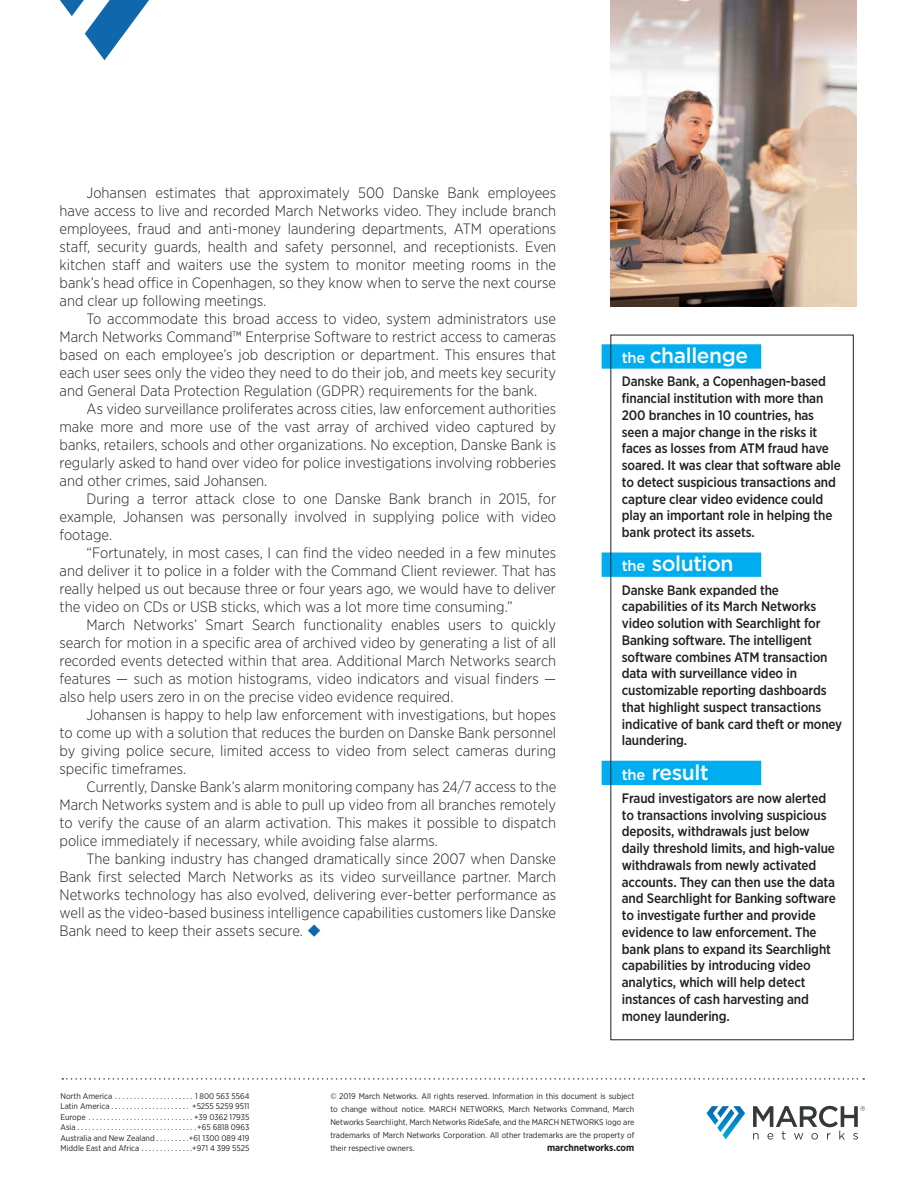
<style>
.page{position:relative;width:918px;height:1188px;background:#fff}
.page>*{position:absolute;margin:0;border:0;box-sizing:border-box;transform-origin:0 0}
.challege_2{font:500 21.3px "Gotham";letter-spacing:-.02em;color:#fff}
.Body_regular{font:300 15px/18px "Gotham Narrow";color:#231f20;text-align:justify}
.indent_challenge{font:500 13.65px/16.8px "Gotham Narrow";letter-spacing:-.01em;color:#231f20}
.copyright{font:700 9.75px "Gotham Narrow";color:#231f20}
.t1{font:8.25px/10.5px "Gotham Narrow";color:#231f20;text-align:justify}
.s1{color:#1167ac}
.s2{font-size:15px}
</style>
<div class="page">
<svg style="left:60px;top:0;width:89px;height:60px"></svg>
<svg style="left:62px;top:1078px;width:802px;height:2px"></svg>
<svg style="left:707px;top:1106px;width:38px;height:33px"></svg>
<svg style="left:753px;top:1106px;width:112px;height:34px"></svg>
<div style="left:602px;top:344px;width:159px;height:25px;background:#00aeef"></div>
<div style="left:602px;top:553px;width:159px;height:24px;background:#00aeef"></div>
<div style="left:602px;top:761px;width:159px;height:24px;background:#00aeef"></div>
<div style="left:611px;top:335px;width:243px;height:705px;border:1px solid #231f20"></div>
<img style="left:611px;top:0;width:245px;height:307px">
<p class="Body_regular" style="left:60px;top:183px;width:498px;text-indent:27px">Johansen estimates that approximately 500 Danske Bank employees have access to live and recorded March Networks video. They include branch employees, fraud and anti-money laundering departments, ATM operations staff, security guards, health and safety personnel, and receptionists. Even kitchen staff and waiters use the system to monitor meeting rooms in the bank’s head office in Copenhagen, so they know when to serve the next course and clear up following meetings.</p>
<p class="Body_regular" style="left:60px;top:309px;width:498px;text-indent:27px">To accommodate this broad access to video, system administrators use March Networks Command™ Enterprise Software to restrict access to cameras based on each employee’s job description or department. This ensures that each user sees only the video they need to do their job, and meets key security and General Data Protection Regulation (GDPR) requirements for the bank.</p>
<p class="Body_regular" style="left:60px;top:399px;width:498px;text-indent:27px">As video surveillance proliferates across cities, law enforcement authorities make more and more use of the vast array of archived video captured by banks, retailers, schools and other organizations. No exception, Danske Bank is regularly asked to hand over video for police investigations involving robberies and other crimes, said Johansen.</p>
<p class="Body_regular" style="left:60px;top:489px;width:498px;text-indent:27px">During a terror attack close to one Danske Bank branch in 2015, for example, Johansen was personally involved in supplying police with video footage.</p>
<p class="Body_regular" style="left:60px;top:543px;width:498px;text-indent:27px">“Fortunately, in most cases, I can find the video needed in a few minutes and deliver it to police in a folder with the Command Client reviewer. That has really helped us out because three or four years ago, we would have to deliver the video on CDs or USB sticks, which was a lot more time consuming.”</p>
<p class="Body_regular" style="left:60px;top:615px;width:498px;text-indent:27px">March Networks’ Smart Search functionality enables users to quickly search for motion in a specific area of archived video by generating a list of all recorded events detected within that area. Additional March Networks search features — such as motion histograms, video indicators and visual finders — also help users zero in on the precise video evidence required.</p>
<p class="Body_regular" style="left:60px;top:705px;width:498px;text-indent:27px">Johansen is happy to help law enforcement with investigations, but hopes to come up with a solution that reduces the burden on Danske Bank personnel by giving police secure, limited access to video from select cameras during specific timeframes.</p>
<p class="Body_regular" style="left:60px;top:777px;width:498px;text-indent:27px">Currently, Danske Bank’s alarm monitoring company has 24/7 access to the March Networks system and is able to pull up video from all branches remotely to verify the cause of an alarm activation. This makes it possible to dispatch police immediately if necessary, while avoiding false alarms.</p>
<p class="Body_regular" style="left:60px;top:849px;width:498px;text-indent:27px">The banking industry has changed dramatically since 2007 when Danske Bank first selected March Networks as its video surveillance partner. March Networks technology has also evolved, delivering ever-better performance as well as the video-based business intelligence capabilities customers like Danske Bank need to keep their assets secure. <span class="s1">◆</span></p>
<p class="challege_2" style="left:622px;top:342px;width:128px"><span class="s2">the</span> challenge</p>
<p class="indent_challenge" style="left:622px;top:373px;width:221px">Danske Bank, a Copenhagen-based financial institution with more than 200 branches in 10 countries, has seen a major change in the risks it faces as losses from ATM fraud have soared. It was clear that software able to detect suspicious transactions and capture clear video evidence could play an important role in helping the bank protect its assets.</p>
<p class="challege_2" style="left:622px;top:550px;width:113px"><span class="s2">the</span> solution</p>
<p class="indent_challenge" style="left:622px;top:581px;width:222px">Danske Bank expanded the capabilities of its March Networks video solution with Searchlight for<br>Banking software. The intelligent software combines ATM transaction data with surveillance video in customizable reporting dashboards that highlight suspect transactions indicative of bank card theft or money laundering.</p>
<p class="challege_2" style="left:622px;top:758px;width:88px"><span class="s2">the</span> result</p>
<p class="indent_challenge" style="left:622px;top:789px;width:215px">Fraud investigators are now alerted to transactions involving suspicious deposits, withdrawals just below daily threshold limits, and high-value withdrawals from newly activated accounts. They can then use the data and Searchlight for Banking software to investigate further and provide evidence to law enforcement. The bank plans to expand its Searchlight capabilities by introducing video analytics, which will help detect instances of cash harvesting and money laundering.</p>
<p class="t1" style="left:60px;top:1090px;width:191px">North America . . . . . . . . . . . . . . . . . . . . . 1 800 563 5564<br>Latin America..................... +5255 5259 9511<br>Europe . . . . . . . . . . . . . . . . . . . . . . . . . . . +39 0362 17935<br>Asia................................+65 6818 0963<br>Australia and New Zealand . . . . . . . . +61 1300 089 419<br>Middle East and Africa . . . . . . . . . . . . . +971 4 399 5525</p>
<p class="t1" style="left:330px;top:1090px;width:306px;line-height:13px">© 2019 March Networks. All rights reserved. Information in this document is subject to change without notice. MARCH NETWORKS, March Networks Command, March Networks Searchlight, March Networks RideSafe, and the MARCH NETWORKS logo are trademarks of March Networks Corporation. All other trademarks are the property of their respective owners.</p>
<p class="copyright" style="left:547px;top:1141px;width:89px">marchnetworks.com</p>
</div>
